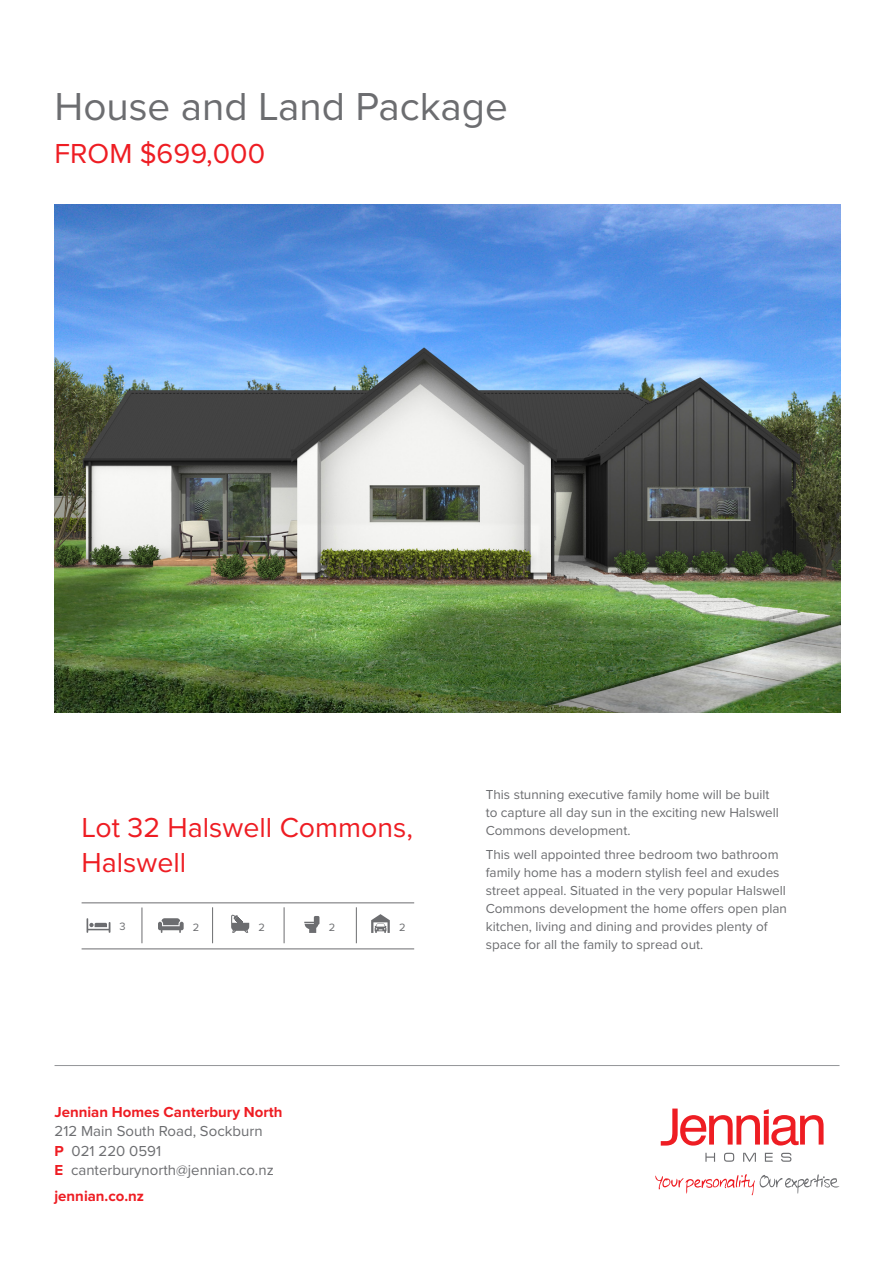
<style>
.page{position:relative;width:893px;height:1263px;background:#fff}
.page>*{position:absolute;margin:0;border:0;box-sizing:border-box;transform-origin:0 0}
.t1{font:40.5px "Proxima Nova";color:#6c6d70}
.t2{font:28.5px "Proxima Nova";color:#ee1d23}
.t3{font:15px/19.5px "Proxima Nova";color:#6c6d70}
.t4{font:700 15px "Proxima Nova";color:#ee1d23}
.t5{font:13.5px/18px "Proxima Nova";color:#6c6d70}
.t6{font:10.95px "Proxima Nova";color:#6c6d70}
.s1{font-weight:700;color:#ee1d23}
</style>
<div class="page">
<hr style="left:55px;top:1065px;width:784px;height:1px;background:#939598">
<svg style="left:87px;top:918px;width:23px;height:15px"></svg>
<svg style="left:158px;top:918px;width:26px;height:15px"></svg>
<hr style="left:142px;top:907px;width:1px;height:36px;background:#6c6d70">
<hr style="left:212px;top:907px;width:1px;height:36px;background:#6c6d70">
<hr style="left:284px;top:907px;width:1px;height:36px;background:#6c6d70">
<hr style="left:356px;top:907px;width:1px;height:36px;background:#6c6d70">
<hr style="left:82px;top:903px;width:332px;height:1px;background:#6c6d70">
<hr style="left:82px;top:949px;width:332px;height:1px;background:#6c6d70">
<svg style="left:304px;top:916px;width:15px;height:17px"></svg>
<svg style="left:231px;top:915px;width:18px;height:18px"></svg>
<svg style="left:371px;top:914px;width:19px;height:19px"></svg>
<svg style="left:661px;top:1108px;width:162px;height:37px"></svg>
<svg style="left:705px;top:1153px;width:10px;height:9px"></svg>
<svg style="left:724px;top:1153px;width:10px;height:9px"></svg>
<svg style="left:743px;top:1153px;width:13px;height:9px"></svg>
<svg style="left:765px;top:1153px;width:8px;height:9px"></svg>
<svg style="left:781px;top:1153px;width:10px;height:9px"></svg>
<svg style="left:655px;top:1174px;width:184px;height:21px"></svg>
<img style="left:55px;top:205px;width:785px;height:507px">
<p class="t1" style="left:55px;top:82px;width:455px">House and Land Package</p>
<p class="t2" style="left:55px;top:137px;width:212px">FROM $699,000</p>
<p class="t2" style="left:82px;top:811px;width:333px">Lot 32 Halswell Commons,</p>
<p class="t2" style="left:82px;top:845px;width:106px">Halswell</p>
<p class="t6" style="left:120px;top:920px;width:8px">3</p>
<p class="t6" style="left:193px;top:920px;width:8px">2</p>
<p class="t6" style="left:259px;top:920px;width:8px">2</p>
<p class="t6" style="left:329px;top:920px;width:8px">2</p>
<p class="t6" style="left:399px;top:920px;width:8px">2</p>
<p class="t4" style="left:55px;top:1103px;width:230px">Jennian Homes Canterbury North</p>
<p class="t3" style="left:55px;top:1122px;width:210px">212 Main South Road, Sockburn<br><span class="s1">P</span> 021 220 0591</p>
<p class="t3" style="left:55px;top:1161px;width:221px"><span class="s1">E</span> canterburynorth@jennian.co.nz</p>
<p class="t4" style="left:55px;top:1187px;width:91px">jennian.co.nz</p>
<p class="t5" style="left:486px;top:785px;width:295px">This stunning executive family home will be built to capture all day sun in the exciting new Halswell<br>Commons development.</p>
<p class="t5" style="left:486px;top:845px;width:303px">This well appointed three bedroom two bathroom family home has a modern stylish feel and exudes street appeal. Situated in the very popular Halswell Commons development the home offers open plan kitchen, living and dining and provides plenty of space for all the family to spread out.</p>
</div>
